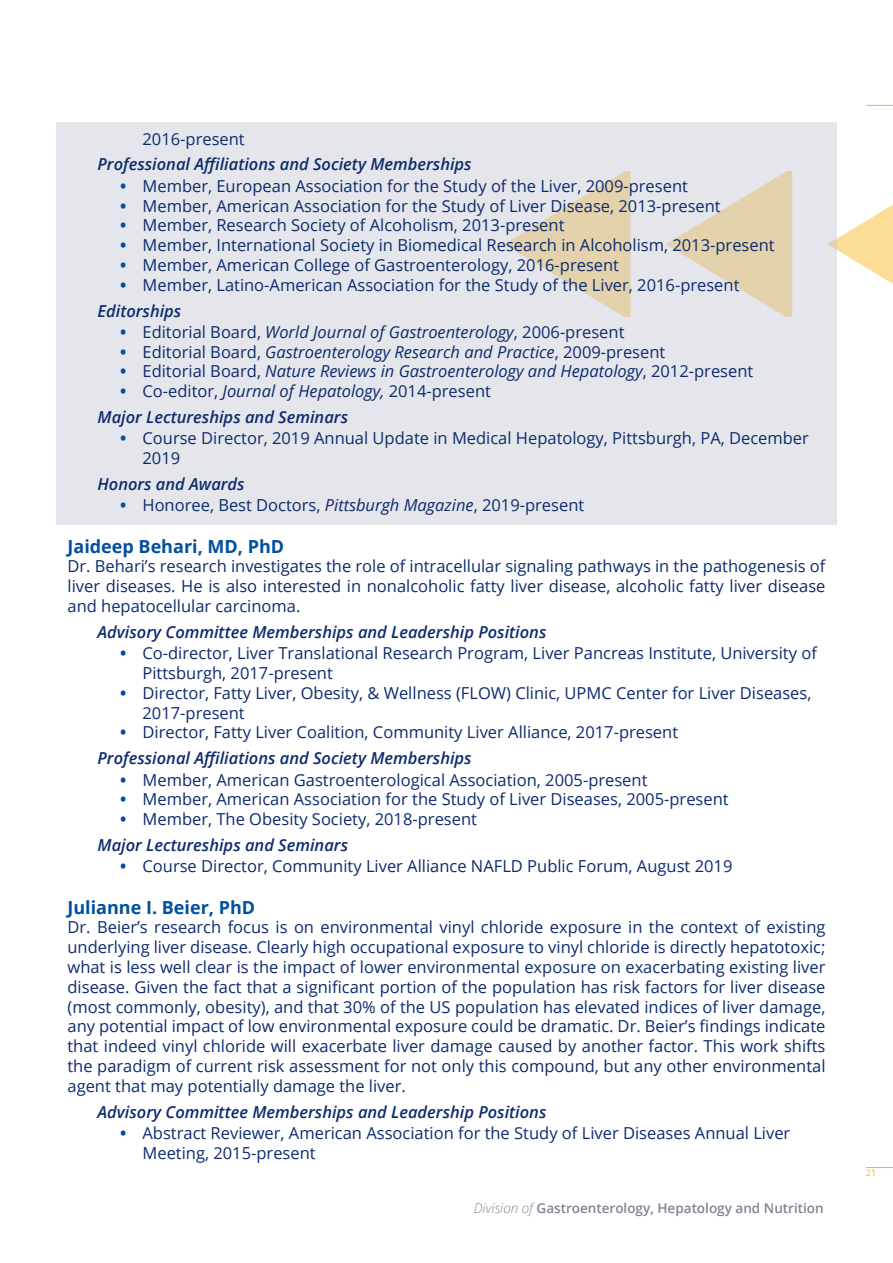
<style>
.page{position:relative;width:893px;height:1263px;background:#fff}
.page>*{position:absolute;margin:0;border:0;box-sizing:border-box;transform-origin:0 0}
.t1{font:700 18px "Open Sans";color:#014f9e}
.t2{font:16.5px/19.8px "Open Sans";color:#0d2b6d}
.t3{font:italic 600 16.5px/25.8px "Open Sans";color:#0d2b6d}
.t4{font:italic 16.5px "Open Sans";color:#0d2b6d}
.t5{font:600 13.5px "Open Sans";color:#828291}
.t6{font:9px "Open Sans";color:#fbaf1d}
.s1{font-weight:700;color:#014f9e}
.s2{font-weight:600;font-style:italic}
.s3{font-weight:700;font-style:normal;color:#014f9e}
.s4{font-style:normal}
.s5{font-weight:400;font-style:normal}
.s6{font-weight:400}
.s7{font-style:italic}
.s8{font-weight:300;font-style:italic}
</style>
<div class="page">
<img style="left:836px;top:172px;width:57px;height:144px">
<div style="left:56px;top:122px;width:780px;height:403px;background:#e4e6eb"></div>
<svg style="left:866px;top:105px;width:27px;height:1px"></svg>
<svg style="left:866px;top:1167px;width:27px;height:1px"></svg>
<p class="t2" style="left:142px;top:128px;width:104px">2016-present</p>
<p class="t3" style="left:98px;top:151px;width:376px">Professional Affiliations and Society Memberships</p>
<p class="t2" style="left:120px;top:175px;width:569px"><span class="s1">•</span> Member, European Association for the Study of the Liver, 2009-present</p>
<p class="t2" style="left:120px;top:195px;width:602px"><span class="s1">•</span> Member, American Association for the Study of Liver Disease, 2013-present</p>
<p class="t2" style="left:120px;top:215px;width:446px"><span class="s1">•</span> Member, Research Society of Alcoholism, 2013-present</p>
<p class="t2" style="left:120px;top:235px;width:656px"><span class="s1">•</span> Member, International Society in Biomedical Research in Alcoholism, 2013-present</p>
<p class="t2" style="left:120px;top:255px;width:501px"><span class="s1">•</span> Member, American College of Gastroenterology, 2016-present</p>
<p class="t2" style="left:98px;top:271px;width:643px;line-height:25.8px;text-indent:22px"><span class="s1">•</span> Member, Latino-American Association for the Study of the Liver, 2016-present<br><span class="s2">Editorships</span></p>
<p class="t4" style="left:120px;top:321px;width:506px"><span class="s3">•</span> <span class="s4">Editorial Board,</span> World Journal of Gastroenterology<span class="s4">, 2006-present</span></p>
<p class="t4" style="left:120px;top:340px;width:547px"><span class="s3">•</span> <span class="s4">Editorial Board,</span> Gastroenterology Research and Practice<span class="s4">, 2009-present</span></p>
<p class="t4" style="left:120px;top:360px;width:635px"><span class="s3">•</span> <span class="s4">Editorial Board,</span> Nature Reviews in Gastroenterology and Hepatology<span class="s4">, 2012-present</span></p>
<p class="t3" style="left:98px;top:378px;width:395px;text-indent:22px"><span class="s3">•</span> <span class="s5">Co-editor,</span> <span class="s6">Journal of Hepatology,</span> <span class="s5">2014-present<br></span>Major Lectureships and Seminars</p>
<p class="t2" style="left:142px;top:428px;width:668px;text-indent:-22px"><span class="s1">•</span> Course Director, 2019 Annual Update in Medical Hepatology, Pittsburgh, PA, December<br>2019</p>
<p class="t3" style="left:98px;top:471px;width:149px">Honors and Awards</p>
<p class="t2" style="left:120px;top:495px;width:466px"><span class="s1">•</span> Honoree, Best Doctors, <span class="s7">Pittsburgh Magazine</span>, 2019-present</p>
<p class="t1" style="left:68px;top:533px;width:218px">Jaideep Behari, MD, PhD</p>
<p class="t2" style="left:68px;top:556px;width:759px;text-align:justify">Dr. Behari’s research investigates the role of intracellular signaling pathways in the pathogenesis of liver diseases. He is also interested in nonalcoholic fatty liver disease, alcoholic fatty liver disease and hepatocellular carcinoma.</p>
<p class="t3" style="left:98px;top:619px;width:450px">Advisory Committee Memberships and Leadership Positions</p>
<p class="t2" style="left:142px;top:643px;width:676px;text-indent:-22px"><span class="s1">•</span> Co-director, Liver Translational Research Program, Liver Pancreas Institute, University of<br>Pittsburgh, 2017-present</p>
<p class="t2" style="left:142px;top:682px;width:670px;text-indent:-22px"><span class="s1">•</span> Director, Fatty Liver, Obesity, &amp; Wellness (FLOW) Clinic, UPMC Center for Liver Diseases,<br>2017-present</p>
<p class="t2" style="left:98px;top:719px;width:582px;line-height:25.8px;text-indent:22px"><span class="s1">•</span> Director, Fatty Liver Coalition, Community Liver Alliance, 2017-present<br><span class="s2">Professional Affiliations and Society Memberships</span></p>
<p class="t2" style="left:120px;top:769px;width:529px"><span class="s1">•</span> Member, American Gastroenterological Association, 2005-present</p>
<p class="t2" style="left:120px;top:789px;width:610px"><span class="s1">•</span> Member, American Association for the Study of Liver Diseases, 2005-present</p>
<p class="t2" style="left:98px;top:806px;width:381px;line-height:25.8px;text-indent:22px"><span class="s1">•</span> Member, The Obesity Society, 2018-present<br><span class="s2">Major Lectureships and Seminars</span></p>
<p class="t2" style="left:120px;top:856px;width:614px"><span class="s1">•</span> Course Director, Community Liver Alliance NAFLD Public Forum, August 2019</p>
<p class="t1" style="left:68px;top:894px;width:189px">Julianne I. Beier, PhD</p>
<p class="t2" style="left:68px;top:917px;width:759px;text-align:justify">Dr. Beier’s research focus is on environmental vinyl chloride exposure in the context of existing underlying liver disease. Clearly high occupational exposure to vinyl chloride is directly hepatotoxic; what is less well clear is the impact of lower environmental exposure on exacerbating existing liver disease. Given the fact that a significant portion of the population has risk factors for liver disease (most commonly, obesity), and that 30% of the US population has elevated indices of liver damage, any potential impact of low environmental exposure could be dramatic. Dr. Beier’s findings indicate that indeed vinyl chloride will exacerbate liver damage caused by another factor. This work shifts the paradigm of current risk assessment for not only this compound, but any other environmental agent that may potentially damage the liver.</p>
<p class="t3" style="left:98px;top:1098px;width:450px">Advisory Committee Memberships and Leadership Positions</p>
<p class="t2" style="left:142px;top:1123px;width:649px;text-indent:-22px"><span class="s1">•</span> Abstract Reviewer, American Association for the Study of Liver Diseases Annual Liver<br>Meeting, 2015-present</p>
<p class="t5" style="left:474px;top:1199px;width:351px"><span class="s8">Division of</span> Gastroenterology, Hepatology and Nutrition</p>
<p class="t6" style="left:866px;top:1167px;width:12px">21</p>
</div>
